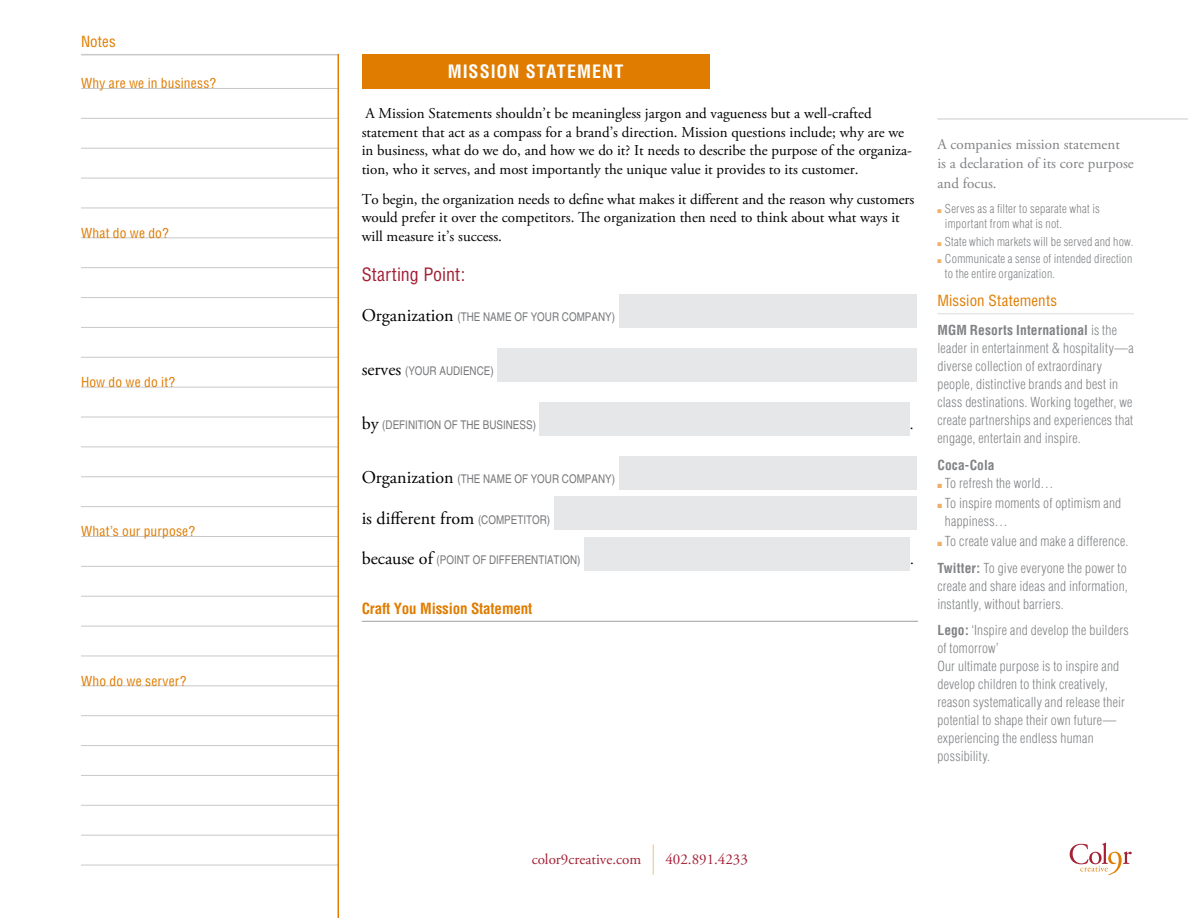
<style>
.page{position:relative;width:1188px;height:918px;background:#fff}
.page>*{position:absolute;margin:0;border:0;box-sizing:border-box;transform-origin:0 0}
.t1{font:18px "Adobe Garamond Pro";color:#000}
.t2{font:700 condensed 18px "Helvetica";letter-spacing:.055em;color:#fff}
.t3{font:condensed 18px "Helvetica";color:#a32035}
.t4{font:15px/18.8px "Adobe Garamond Pro";color:#000}
.t5{font:15px/19.5px "Adobe Garamond Pro";color:#808285}
.t6{font:15px "Adobe Garamond Pro";color:#a32035}
.t7{font:700 condensed 15px "Helvetica";letter-spacing:-.01em;color:#e07c00}
.t8{font:condensed 15px "Helvetica";letter-spacing:.01em;color:#e07c00}
.t9{font:300 condensed 13.5px/18px "Helvetica";letter-spacing:.015em;color:#808285}
.t10{font:condensed 13.5px "Helvetica";letter-spacing:.01em;color:#e07c00}
.t11{font:700 condensed 13.5px "Helvetica";letter-spacing:.01em;color:#808285}
.t12{font:300 condensed 12px/15px "Helvetica";letter-spacing:.02em;color:#808285}
.t13{font:condensed 12px "Helvetica";color:#77787b}
.s1{font-family:"Adobe Garamond Pro";font-stretch:normal;font-size:18px;color:#000}
.s2{font-family:"Helvetica";font-stretch:condensed;font-size:12px;color:#77787b}
.s3{color:#edb066}
.s4{font-weight:700}
.s5{font-size:30px;color:#e07c00}
</style>
<div class="page">
<svg style="left:1070px;top:843px;width:62px;height:32px"></svg>
<hr style="left:81px;top:54px;width:258px;height:1px;background:#c7c8ca">
<hr style="left:81px;top:88px;width:258px;height:1px;background:#c7c8ca">
<hr style="left:81px;top:118px;width:258px;height:1px;background:#c7c8ca">
<hr style="left:81px;top:148px;width:258px;height:1px;background:#c7c8ca">
<hr style="left:81px;top:178px;width:258px;height:1px;background:#c7c8ca">
<hr style="left:81px;top:208px;width:258px;height:1px;background:#c7c8ca">
<hr style="left:81px;top:238px;width:258px;height:1px;background:#c7c8ca">
<hr style="left:81px;top:267px;width:258px;height:1px;background:#c7c8ca">
<hr style="left:81px;top:297px;width:258px;height:1px;background:#c7c8ca">
<hr style="left:81px;top:327px;width:258px;height:1px;background:#c7c8ca">
<hr style="left:81px;top:357px;width:258px;height:1px;background:#c7c8ca">
<hr style="left:81px;top:387px;width:258px;height:1px;background:#c7c8ca">
<hr style="left:81px;top:417px;width:258px;height:1px;background:#c7c8ca">
<hr style="left:81px;top:447px;width:258px;height:1px;background:#c7c8ca">
<hr style="left:81px;top:477px;width:258px;height:1px;background:#c7c8ca">
<hr style="left:81px;top:506px;width:258px;height:1px;background:#c7c8ca">
<hr style="left:81px;top:536px;width:258px;height:1px;background:#c7c8ca">
<hr style="left:81px;top:566px;width:258px;height:1px;background:#c7c8ca">
<hr style="left:81px;top:596px;width:258px;height:1px;background:#c7c8ca">
<hr style="left:81px;top:626px;width:258px;height:1px;background:#c7c8ca">
<hr style="left:81px;top:656px;width:258px;height:1px;background:#c7c8ca">
<hr style="left:81px;top:686px;width:258px;height:1px;background:#c7c8ca">
<hr style="left:81px;top:715px;width:258px;height:1px;background:#c7c8ca">
<hr style="left:81px;top:745px;width:258px;height:1px;background:#c7c8ca">
<hr style="left:81px;top:775px;width:258px;height:1px;background:#c7c8ca">
<hr style="left:81px;top:805px;width:258px;height:1px;background:#c7c8ca">
<hr style="left:81px;top:835px;width:258px;height:1px;background:#c7c8ca">
<hr style="left:81px;top:865px;width:258px;height:1px;background:#c7c8ca">
<hr style="left:338px;top:54px;width:1px;height:864px;background:#e07c00">
<div style="left:362px;top:54px;width:347px;height:35px;background:#e07c00"></div>
<hr style="left:937px;top:119px;width:251px;height:1px;background:#c7c8ca">
<hr style="left:937px;top:313px;width:197px;height:1px;background:#e6e7e8">
<hr style="left:362px;top:621px;width:556px;height:1px;background:#9d9fa2">
<div style="left:619px;top:294px;width:297px;height:33px;background:#e6e7e8"></div>
<div style="left:497px;top:348px;width:419px;height:33px;background:#e6e7e8"></div>
<div style="left:540px;top:402px;width:370px;height:33px;background:#e6e7e8"></div>
<div style="left:619px;top:456px;width:297px;height:33px;background:#e6e7e8"></div>
<div style="left:554px;top:497px;width:362px;height:33px;background:#e6e7e8"></div>
<div style="left:584px;top:537px;width:326px;height:33px;background:#e6e7e8"></div>
<p class="t8" style="left:81px;top:32px;width:36px">Notes</p>
<p class="t10" style="left:81px;top:75px;width:137px">Why are we in business?</p>
<p class="t10" style="left:81px;top:224px;width:90px">What do we do?</p>
<p class="t10" style="left:81px;top:374px;width:96px">How do we do it?</p>
<p class="t10" style="left:81px;top:523px;width:116px">What’s our purpose?</p>
<p class="t10" style="left:81px;top:672px;width:107px">Who do we server?</p>
<h1 class="t2" style="left:448px;top:61px;width:177px">MISSION STATEMENT</h1>
<p class="t4" style="left:362px;top:104px;width:552px">A Mission Statements shouldn’t be meaningless jargon and vagueness but a well-crafted statement that act as a compass for a brand’s direction. Mission questions include; why are we in business, what do we do, and how we do it? It needs to describe the purpose of the organiza&shy;tion, who it serves, and most importantly the unique value it provides to its customer.</p>
<p class="t4" style="left:362px;top:190px;width:554px">To begin, the organization needs to define what makes it different and the reason why customers would prefer it over the competitors. The organization then need to think about what ways it will measure it’s success.</p>
<h1 class="t3" style="left:362px;top:263px;width:105px">Starting Point:</h1>
<p class="t13" style="left:362px;top:310px;width:255px"><span class="s1">Organization</span> (THE NAME OF YOUR COMPANY)</p>
<p class="t13" style="left:362px;top:364px;width:133px"><span class="s1">serves</span> (YOUR AUDIENCE)</p>
<p class="t13" style="left:362px;top:418px;width:176px"><span class="s1">by</span> (DEFINITION OF THE BUSINESS)</p>
<p class="t4" style="left:910px;top:416px;width:5px">.</p>
<p class="t13" style="left:362px;top:472px;width:255px"><span class="s1">Organization</span> (THE NAME OF YOUR COMPANY)</p>
<h1 class="t1" style="left:362px;top:507px;width:190px">is different from <span class="s2">(COMPETITOR)</span></h1>
<p class="t13" style="left:362px;top:553px;width:220px"><span class="s1">because of</span> (POINT OF DIFFERENTIATION)</p>
<p class="t4" style="left:910px;top:551px;width:5px">.</p>
<p class="t7" style="left:362px;top:599px;width:172px">Craft You Mission Statement</p>
<p class="t5" style="left:937px;top:135px;width:198px">A companies mission statement<br>is a declaration of its core purpose and focus.</p>
<p class="t12" style="left:945px;top:202px;width:156px;text-indent:-7px"><span class="s3">■</span> Serves as a filter to separate what is important from what is not.</p>
<p class="t12" style="left:937px;top:234px;width:197px"><span class="s3">■</span> State which markets will be served and how.</p>
<p class="t12" style="left:945px;top:251px;width:189px;text-indent:-7px"><span class="s3">■</span> Communicate a sense of intended direction to the entire organization.</p>
<p class="t8" style="left:937px;top:291px;width:121px">Mission Statements</p>
<p class="t9" style="left:937px;top:321px;width:198px"><span class="s4">MGM Resorts International</span> is the leader in entertainment &amp; hospitality—a diverse collection of extraordinary people, distinctive brands and best in class destinations. Working together, we create partnerships and experiences that engage, entertain and inspire.</p>
<p class="t11" style="left:937px;top:456px;width:59px">Coca-Cola</p>
<p class="t9" style="left:937px;top:474px;width:118px"><span class="s3">■</span> To refresh the world…</p>
<p class="t9" style="left:945px;top:494px;width:178px;text-indent:-7px"><span class="s3">■</span> To inspire moments of optimism and happiness…</p>
<p class="t9" style="left:937px;top:528px;width:192px;line-height:26.7px"><span class="s3">■</span> To create value and make a difference.<br><span class="s4">Twitter:</span> To give everyone the power to</p>
<p class="t9" style="left:937px;top:577px;width:192px">create and share ideas and information, instantly, without barriers.</p>
<p class="t9" style="left:937px;top:621px;width:193px"><span class="s4">Lego:</span> ‘Inspire and develop the builders of tomorrow’<br>Our ultimate purpose is to inspire and develop children to think creatively, reason systematically and release their potential to shape their own future— experiencing the endless human possibility.</p>
<p class="t6" style="left:532px;top:850px;width:218px">color9creative.com <span class="s5">|</span> 402.891.4233</p>
</div>
